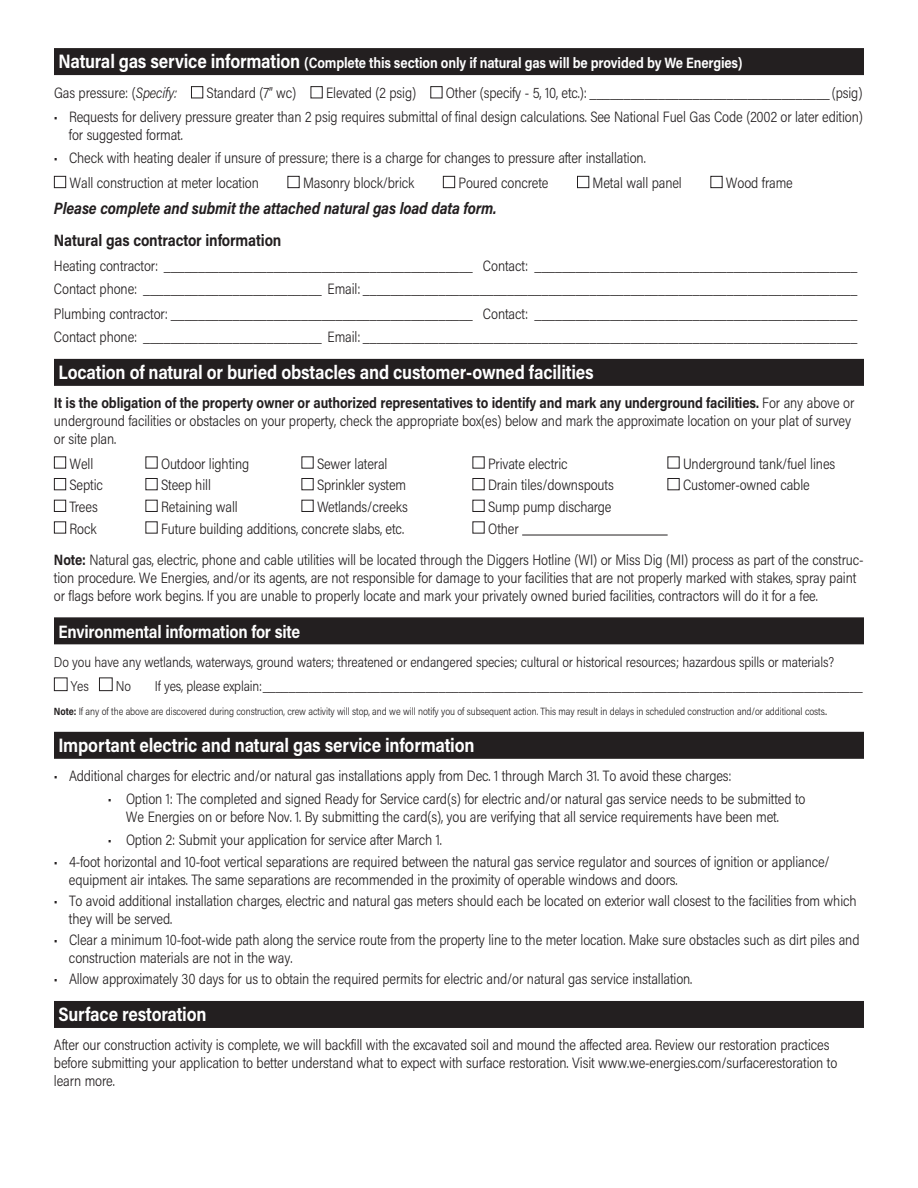
<style>
.page{position:relative;width:918px;height:1188px;background:#fff}
.page>*{position:absolute;margin:0;border:0;box-sizing:border-box;transform-origin:0 0}
.t1{font:700 19.5px "Acumin Pro Semi Cond";letter-spacing:-.01em;color:#fff;scale:.91 1}
.t2{font:700 18px "Acumin Pro Semi Cond";letter-spacing:-.015em;color:#fff;scale:.91 1}
.t3{font:italic 700 16.5px "Acumin Pro Semi Cond";letter-spacing:-.01em;color:#231f20;scale:.91 1}
.t4{font:700 16.5px "Acumin Pro Semi Cond";letter-spacing:-.01em;color:#231f20;scale:.91 1}
.rules{font:300 15px/18px "Acumin Pro Semi Cond";letter-spacing:-.01em;color:#231f20;scale:.91 1}
.t5{font:700 15px "Acumin Pro Semi Cond";letter-spacing:-.01em;color:#fff;scale:.91 1}
.t6{font:300 14.25px "Acumin Pro Semi Cond";letter-spacing:-.01em;color:#231f20;scale:.91 1}
.t7{font:300 10.5px "Acumin Pro Semi Cond";letter-spacing:-.01em;color:#231f20;scale:.91 1}
.s1{font-size:19.5px}
.s2{font-style:italic}
.s3{font-weight:700}
</style>
<div class="page">
<div style="left:54px;top:48px;width:810px;height:27px;background:#231f20"></div>
<div style="left:54px;top:359px;width:810px;height:27px;background:#231f20"></div>
<hr style="left:522px;top:535px;width:146px;height:1px;background:#231f20">
<div style="left:54px;top:617px;width:810px;height:27px;background:#231f20"></div>
<div style="left:54px;top:732px;width:810px;height:27px;background:#231f20"></div>
<div style="left:54px;top:1001px;width:810px;height:27px;background:#231f20"></div>
<div style="left:191px;top:86px;width:12px;height:12px;border:1px solid #231f20"></div>
<div style="left:311px;top:86px;width:12px;height:12px;border:1px solid #231f20"></div>
<div style="left:430px;top:86px;width:12px;height:12px;border:1px solid #231f20"></div>
<div style="left:54px;top:176px;width:12px;height:12px;border:1px solid #231f20"></div>
<div style="left:288px;top:176px;width:12px;height:12px;border:1px solid #231f20"></div>
<div style="left:443px;top:176px;width:12px;height:12px;border:1px solid #231f20"></div>
<div style="left:577px;top:176px;width:12px;height:12px;border:1px solid #231f20"></div>
<div style="left:710px;top:176px;width:13px;height:12px;border:1px solid #231f20"></div>
<div style="left:54px;top:456px;width:12px;height:13px;border:1px solid #231f20"></div>
<div style="left:54px;top:478px;width:12px;height:12px;border:1px solid #231f20"></div>
<div style="left:146px;top:478px;width:12px;height:12px;border:1px solid #231f20"></div>
<div style="left:302px;top:478px;width:12px;height:12px;border:1px solid #231f20"></div>
<div style="left:472px;top:478px;width:13px;height:12px;border:1px solid #231f20"></div>
<div style="left:668px;top:478px;width:12px;height:12px;border:1px solid #231f20"></div>
<div style="left:54px;top:500px;width:12px;height:12px;border:1px solid #231f20"></div>
<div style="left:146px;top:500px;width:12px;height:12px;border:1px solid #231f20"></div>
<div style="left:302px;top:500px;width:12px;height:12px;border:1px solid #231f20"></div>
<div style="left:472px;top:500px;width:13px;height:12px;border:1px solid #231f20"></div>
<div style="left:54px;top:521px;width:12px;height:13px;border:1px solid #231f20"></div>
<div style="left:54px;top:678px;width:14px;height:13px;border:1px solid #231f20"></div>
<div style="left:99px;top:678px;width:14px;height:13px;border:1px solid #231f20"></div>
<p class="t5" style="left:58px;top:53px;width:753px"><span class="s1">Natural gas service information</span> (Complete this section only if natural gas will be provided by We Energies)</p>
<p class="rules" style="left:54px;top:84px;width:137px">Gas pressure: (<span class="s2">Specify:</span></p>
<p class="rules" style="left:207px;top:84px;width:100px">Standard (7” wc)</p>
<p class="rules" style="left:326px;top:84px;width:101px">Elevated (2 psig)</p>
<p class="rules" style="left:446px;top:84px;width:459px">Other (specify - 5, 10, etc.): ___________________________________ (psig)</p>
<p class="rules" style="left:69px;top:107px;width:874px;text-indent:-15px">• Requests for delivery pressure greater than 2 psig requires submittal of final design calculations. See National Fuel Gas Code (2002 or later edition) for suggested format.</p>
<p class="rules" style="left:54px;top:148px;width:652px">• Check with heating dealer if unsure of pressure; there is a charge for changes to pressure after installation.</p>
<p class="rules" style="left:70px;top:173px;width:210px">Wall construction at meter location</p>
<p class="rules" style="left:303px;top:173px;width:124px">Masonry block/brick</p>
<p class="rules" style="left:459px;top:173px;width:100px">Poured concrete</p>
<p class="rules" style="left:593px;top:173px;width:100px">Metal wall panel</p>
<p class="rules" style="left:726px;top:173px;width:75px">Wood frame</p>
<p class="t3" style="left:54px;top:197px;width:488px">Please complete and submit the attached natural gas load data form.</p>
<p class="t4" style="left:54px;top:229px;width:252px">Natural gas contractor information</p>
<p class="rules" style="left:54px;top:256px;width:884px">Heating contractor: _____________________________________________ Contact: _______________________________________________</p>
<p class="rules" style="left:54px;top:279px;width:884px">Contact phone: __________________________ Email: ________________________________________________________________________</p>
<p class="rules" style="left:54px;top:304px;width:884px">Plumbing contractor: ____________________________________________ Contact: _______________________________________________</p>
<p class="rules" style="left:54px;top:327px;width:884px">Contact phone: __________________________ Email: ________________________________________________________________________</p>
<p class="t1" style="left:58px;top:359px;width:590px">Location of natural or buried obstacles and customer-owned facilities</p>
<p class="rules" style="left:54px;top:393px;width:881px"><span class="s3">It is the obligation of the property owner or authorized representatives to identify and mark any underground facilities.</span> For any above or underground facilities or obstacles on your property, check the appropriate box(es) below and mark the approximate location on your plat of survey or site plan.</p>
<p class="rules" style="left:70px;top:454px;width:28px">Well</p>
<p class="rules" style="left:161px;top:454px;width:98px">Outdoor lighting</p>
<p class="rules" style="left:317px;top:454px;width:79px">Sewer lateral</p>
<p class="rules" style="left:488px;top:454px;width:89px">Private electric</p>
<p class="rules" style="left:683px;top:454px;width:169px">Underground tank/fuel lines</p>
<p class="rules" style="left:70px;top:475px;width:38px">Septic</p>
<p class="rules" style="left:161px;top:475px;width:56px">Steep hill</p>
<p class="rules" style="left:317px;top:475px;width:100px">Sprinkler system</p>
<p class="rules" style="left:488px;top:475px;width:140px">Drain tiles/downspouts</p>
<p class="rules" style="left:683px;top:475px;width:141px">Customer-owned cable</p>
<p class="rules" style="left:70px;top:497px;width:33px">Trees</p>
<p class="rules" style="left:161px;top:497px;width:86px">Retaining wall</p>
<p class="rules" style="left:317px;top:497px;width:102px">Wetlands/creeks</p>
<p class="rules" style="left:488px;top:497px;width:137px">Sump pump discharge</p>
<p class="rules" style="left:70px;top:519px;width:31px">Rock</p>
<p class="rules" style="left:161px;top:519px;width:269px">Future building additions, concrete slabs, etc.</p>
<p class="rules" style="left:488px;top:519px;width:35px">Other</p>
<p class="rules" style="left:54px;top:550px;width:891px"><span class="s3">Note:</span> Natural gas, electric, phone and cable utilities will be located through the Diggers Hotline (WI) or Miss Dig (MI) process as part of the construc&shy;tion procedure. We Energies, and/or its agents, are not responsible for damage to your facilities that are not properly marked with stakes, spray paint or flags before work begins. If you are unable to properly locate and mark your privately owned buried facilities, contractors will do it for a fee.</p>
<p class="t2" style="left:58px;top:619px;width:267px">Environmental information for site</p>
<p class="t6" style="left:54px;top:652px;width:859px">Do you have any wetlands, waterways, ground waters; threatened or endangered species; cultural or historical resources; hazardous spills or materials?</p>
<p class="t6" style="left:71px;top:676px;width:22px">Yes</p>
<p class="t6" style="left:116px;top:676px;width:18px">No</p>
<p class="t6" style="left:155px;top:676px;width:780px">If yes, please explain:____________________________________________________________________________________________</p>
<p class="t7" style="left:54px;top:704px;width:851px"><span class="s3">Note:</span> If any of the above are discovered during construction, crew activity will stop, and we will notify you of subsequent action. This may result in delays in scheduled construction and/or additional costs..</p>
<p class="t1" style="left:58px;top:732px;width:459px">Important electric and natural gas service information</p>
<p class="rules" style="left:54px;top:766px;width:746px">• Additional charges for electric and/or natural gas installations apply from Dec. 1 through March 31. To avoid these charges:</p>
<p class="rules" style="left:108px;top:789px;width:768px;text-align:center">• Option 1: The completed and signed Ready for Service card(s) for electric and/or natural gas service needs to be submitted to<br>We Energies on or before Nov. 1. By submitting the card(s), you are verifying that all service requirements have been met.</p>
<p class="rules" style="left:108px;top:831px;width:368px">• Option 2: Submit your application for service after March 1.</p>
<p class="rules" style="left:69px;top:852px;width:838px;text-indent:-15px">• 4-foot horizontal and 10-foot vertical separations are required between the natural gas service regulator and sources of ignition or appliance/ equipment air intakes. The same separations are recommended in the proximity of operable windows and doors.</p>
<p class="rules" style="left:69px;top:891px;width:867px;text-indent:-15px">• To avoid additional installation charges, electric and natural gas meters should each be located on exterior wall closest to the facilities from which they will be served.</p>
<p class="rules" style="left:69px;top:930px;width:870px;text-indent:-15px">• Clear a minimum 10-foot-wide path along the service route from the property line to the meter location. Make sure obstacles such as dirt piles and construction materials are not in the way.</p>
<p class="rules" style="left:54px;top:970px;width:703px">• Allow approximately 30 days for us to obtain the required permits for electric and/or natural gas service installation.</p>
<p class="t1" style="left:58px;top:1001px;width:164px">Surface restoration</p>
<p class="rules" style="left:54px;top:1035px;width:862px">After our construction activity is complete, we will backfill with the excavated soil and mound the affected area. Review our restoration practices before submitting your application to better understand what to expect with surface restoration. Visit www.we-energies.com/surfacerestoration to learn more.</p>
</div>
